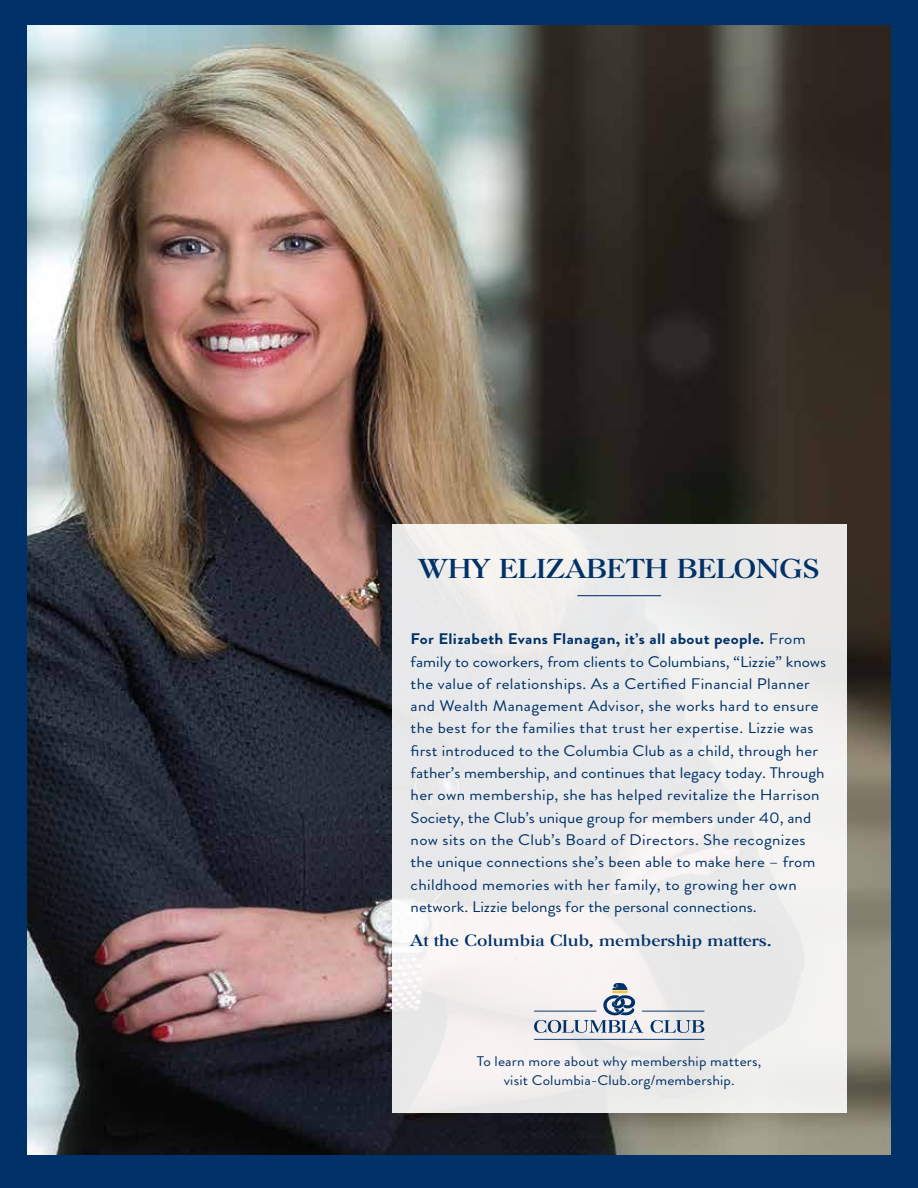
<style>
.page{position:relative;width:918px;height:1188px;background:#003168}
.page>*{position:absolute;margin:0;border:0;box-sizing:border-box;transform-origin:0 0}
.t1{font:26.55px "Horsham Serial";letter-spacing:.02em;color:#003168;scale:1.11 1}
.t2{font:16.05px "Horsham Serial";letter-spacing:.01em;color:#003168;scale:1.11 1}
.t3{font:15.3px/22.4px "Brandon Grotesque";letter-spacing:.01em;color:#003168;scale:1.11 1}
.t4{font:13.95px/19.5px "Brandon Grotesque";letter-spacing:.01em;color:#003168;text-align:center;scale:1.11 1}
.s1{font-weight:700}
</style>
<div class="page">
<img style="left:28px;top:25px;width:862px;height:1130px">
<div style="left:392px;top:524px;width:454px;height:589px;background:linear-gradient(to right,#edebec,#ededec)"></div>
<hr style="left:577px;top:595px;width:84px;height:1px;background:#003168">
<svg style="left:651px;top:1020px;width:53px;height:13px"></svg>
<hr style="left:642px;top:1011px;width:62px;height:1px;background:#003168">
<hr style="left:534px;top:1039px;width:170px;height:1px;background:#003168">
<svg style="left:534px;top:983px;width:109px;height:50px;background:#cacfd7"></svg>
<h1 class="t1" style="left:419px;top:552px;width:362px">WHY ELIZABETH BELONGS</h1>
<p class="t3" style="left:411px;top:628px;width:376px"><span class="s1">For Elizabeth Evans Flanagan, it’s all about people.</span> From family to coworkers, from clients to Columbians, “Lizzie” knows the value of relationships. As a Certified Financial Planner and Wealth Management Advisor, she works hard to ensure the best for the families that trust her expertise. Lizzie was first introduced to the Columbia Club as a child, through her father’s membership, and continues that legacy today. Through her own membership, she has helped revitalize the Harrison Society, the Club’s unique group for members under 40, and now sits on the Club’s Board of Directors. She recognizes the unique connections she’s been able to make here – from childhood memories with her family, to growing her own network. Lizzie belongs for the personal connections.</p>
<p class="t2" style="left:411px;top:930px;width:327px">At the Columbia Club, membership matters.</p>
<p class="t4" style="left:477px;top:1051px;width:258px">To learn more about why membership matters, visit Columbia-Club.org/membership.</p>
</div>
